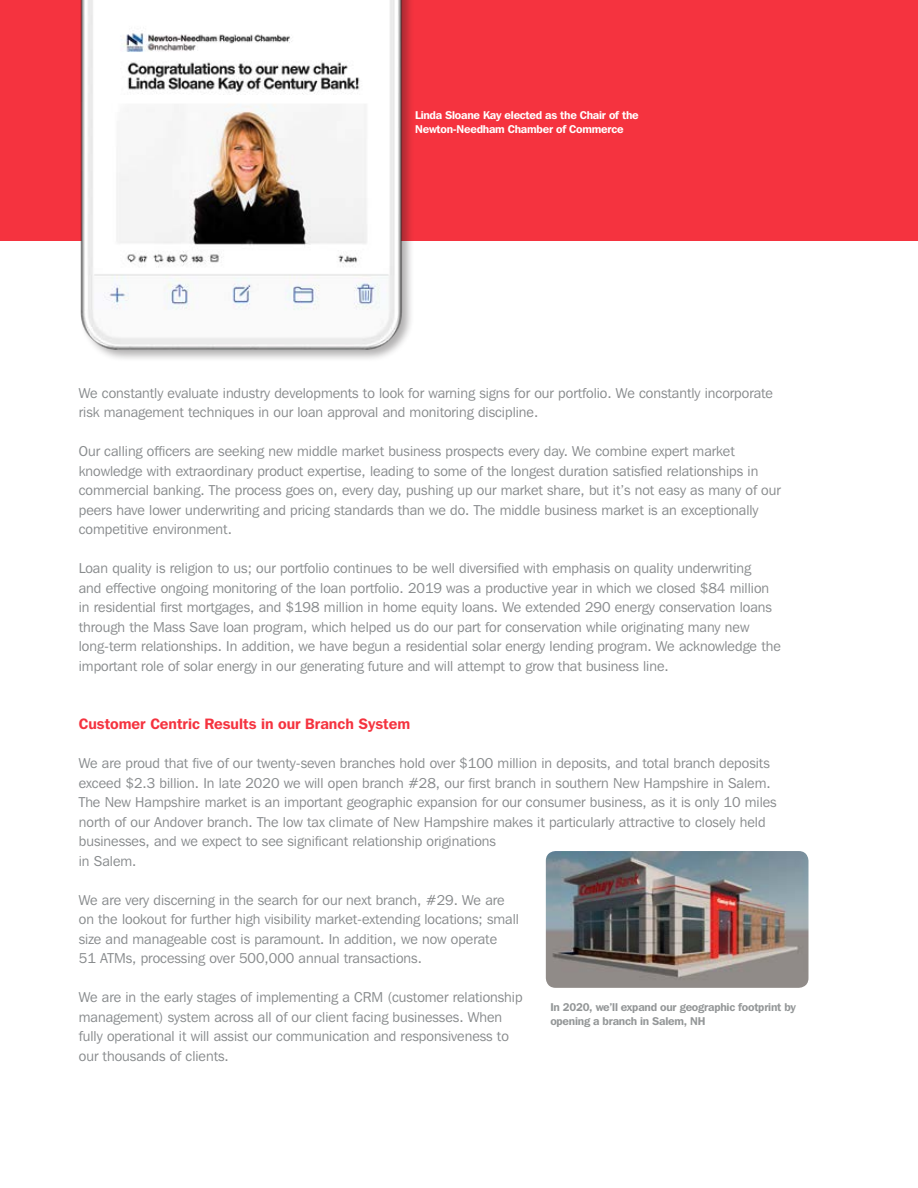
<style>
.page{position:relative;width:918px;height:1188px;background:#fff}
.page>*{position:absolute;margin:0;border:0;box-sizing:border-box;transform-origin:0 0}
.t1{font:600 15px "Franklin Gothic IT Cby BT";color:#f5333f}
.t2{font:14.25px/19.5px "Franklin Gothic IT Cby BT";color:#888b8d}
.t3{font:600 11.25px/13.5px "Franklin Gothic IT Cby BT";letter-spacing:-.02em;color:#fff}
.t4{font:600 11.25px/13.5px "Franklin Gothic IT Cby BT";letter-spacing:-.02em;color:#949798}
</style>
<div class="page">
<div style="left:0;top:0;width:918px;height:241px;background:#f5333f"></div>
<div style="left:80px;top:0;width:334px;height:362px;background:#231f20;opacity:.35"></div>
<img style="left:80px;top:0;width:326px;height:362px">
<img style="left:104px;top:0;width:279px;height:272px">
<img style="left:546px;top:851px;width:262px;height:137px">
<p class="t3" style="left:415px;top:108px;width:225px">Linda Sloane Kay elected as the Chair of the<br>Newton-Needham Chamber of Commerce</p>
<p class="t2" style="left:79px;top:383px;width:696px">We constantly evaluate industry developments to look for warning signs for our portfolio. We constantly incorporate risk management techniques in our loan approval and monitoring discipline.</p>
<p class="t2" style="left:79px;top:441px;width:704px">Our calling offcers are seeking new middle market business prospects every day. We combine expert market knowledge with extraordinary product expertise, leading to some of the longest duration satisfed relationships in commercial banking. The process goes on, every day, pushing up our market share, but it’s not easy as many of our peers have lower underwriting and pricing standards than we do. The middle business market is an exceptionally competitive environment.</p>
<p class="t2" style="left:79px;top:558px;width:704px">Loan quality is religion to us; our portfolio continues to be well diversifed with emphasis on quality underwriting<br>and effective ongoing monitoring of the loan portfolio. 2019 was a productive year in which we closed $84 million in residential frst mortgages, and $198 million in home equity loans. We extended 290 energy conservation loans through the Mass Save loan program, which helped us do our part for conservation while originating many new long-term relationships. In addition, we have begun a residential solar energy lending program. We acknowledge the important role of solar energy in our generating future and will attempt to grow that business line.</p>
<p class="t1" style="left:79px;top:715px;width:333px">Customer Centric Results in our Branch System</p>
<p class="t2" style="left:79px;top:753px;width:699px">We are proud that fve of our twenty-seven branches hold over $100 million in deposits, and total branch deposits exceed $2.3 billion. In late 2020 we will open branch #28, our frst branch in southern New Hampshire in Salem.<br>The New Hampshire market is an important geographic expansion for our consumer business, as it is only 10 miles north of our Andover branch. The low tax climate of New Hampshire makes it particularly attractive to closely held businesses, and we expect to see signifcant relationship originations<br>in Salem.</p>
<p class="t2" style="left:79px;top:890px;width:442px">We are very discerning in the search for our next branch, #29. We are on the lookout for further high visibility market-extending locations; small size and manageable cost is paramount. In addition, we now operate<br>51 ATMs, processing over 500,000 annual transactions.</p>
<p class="t2" style="left:79px;top:987px;width:445px">We are in the early stages of implementing a CRM (customer relationship management) system across all of our client facing businesses. When fully operational it will assist our communication and responsiveness to our thousands of clients.</p>
<p class="t4" style="left:550px;top:1001px;width:247px">In 2020, we’ll expand our geographic footprint by opening a branch in Salem, NH</p>
</div>
